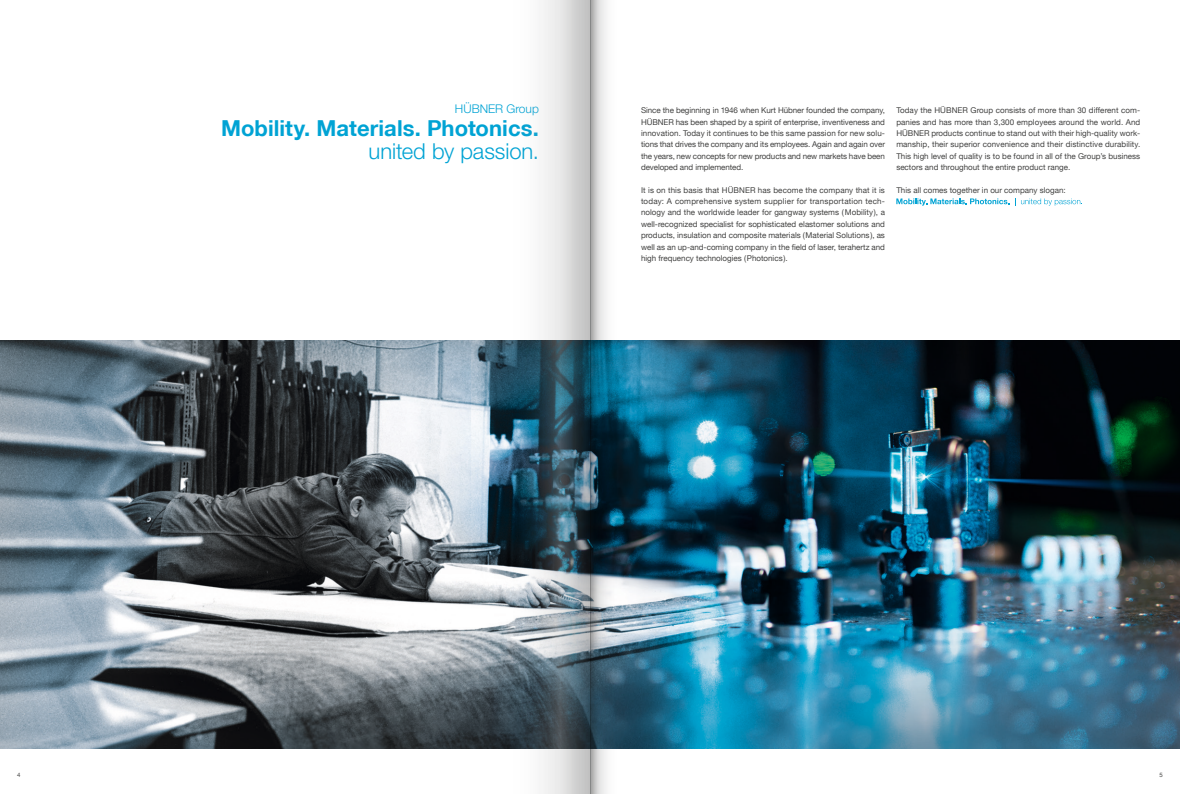
<style>
.page{position:relative;width:1180px;height:794px;background:#fff}
.page>*{position:absolute;margin:0;border:0;box-sizing:border-box;transform-origin:0 0}
.t1{font:700 22px "Helvetica Neue LT";letter-spacing:.005em;color:#00a3d4}
.t2{font:300 22px "Helvetica Neue LT Pro";letter-spacing:-.005em;color:#00a3d4}
.t3{font:300 12px "Helvetica Neue LT Pro";color:#00a3d4}
.t4{font:8px/11.3px "Helvetica Neue LT";color:#414140;text-align:justify}
.t5{font:6px "Helvetica Neue LT";color:#414140}
</style>
<div class="page">
<img style="left:0;top:340px;width:1179px;height:408px">
<svg style="left:896px;top:198px;width:186px;height:8px"></svg>
<svg style="left:595px;top:0;width:23px;height:794px"></svg>
<svg style="left:505px;top:0;width:90px;height:794px"></svg>
<h2 class="t3" style="left:455px;top:102px;width:85px">HÜBNER Group</h2>
<h1 class="t1" style="left:221px;top:115px;width:319px">Mobility. Materials. Photonics.</h1>
<h1 class="t2" style="left:368px;top:137px;width:172px">united by passion.</h1>
<p class="t4" style="left:641px;top:105px;width:245px">Since the beginning in 1946 when Kurt Hübner founded the company, HÜBNER has been shaped by a spirit of enterprise, inventiveness and innovation. Today it continues to be this same passion for new solu&shy;tions that drives the company and its employees. Again and again over the years, new concepts for new products and new markets have been developed and implemented.</p>
<p class="t4" style="left:641px;top:184px;width:245px">It is on this basis that HÜBNER has become the company that it is today: A comprehensive system supplier for transportation tech&shy;nology and the worldwide leader for gangway systems ( Mobility), a well-recognized specialist for sophisticated elastomer solutions and products, insulation and composite materials (Material Solutions), as well as an up-and-coming company in the field of laser, terahertz and high frequency technologies (Photonics).</p>
<p class="t4" style="left:896px;top:105px;width:245px">Today the HÜBNER Group consists of more than 30 different com&shy;panies and has more than 3,300 employees around the world. And HÜBNER products continue to stand out with their high-quality work&shy;manship, their superior convenience and their distinctive durability.<br>This high level of quality is to be found in all of the Group’s business sectors and throughout the entire product range.</p>
<p class="t4" style="left:896px;top:184px;width:171px">This all comes together in our company slogan:</p>
<p class="t5" style="left:17px;top:771px;width:5px">4</p>
<p class="t5" style="left:1159px;top:771px;width:5px">5</p>
</div>
